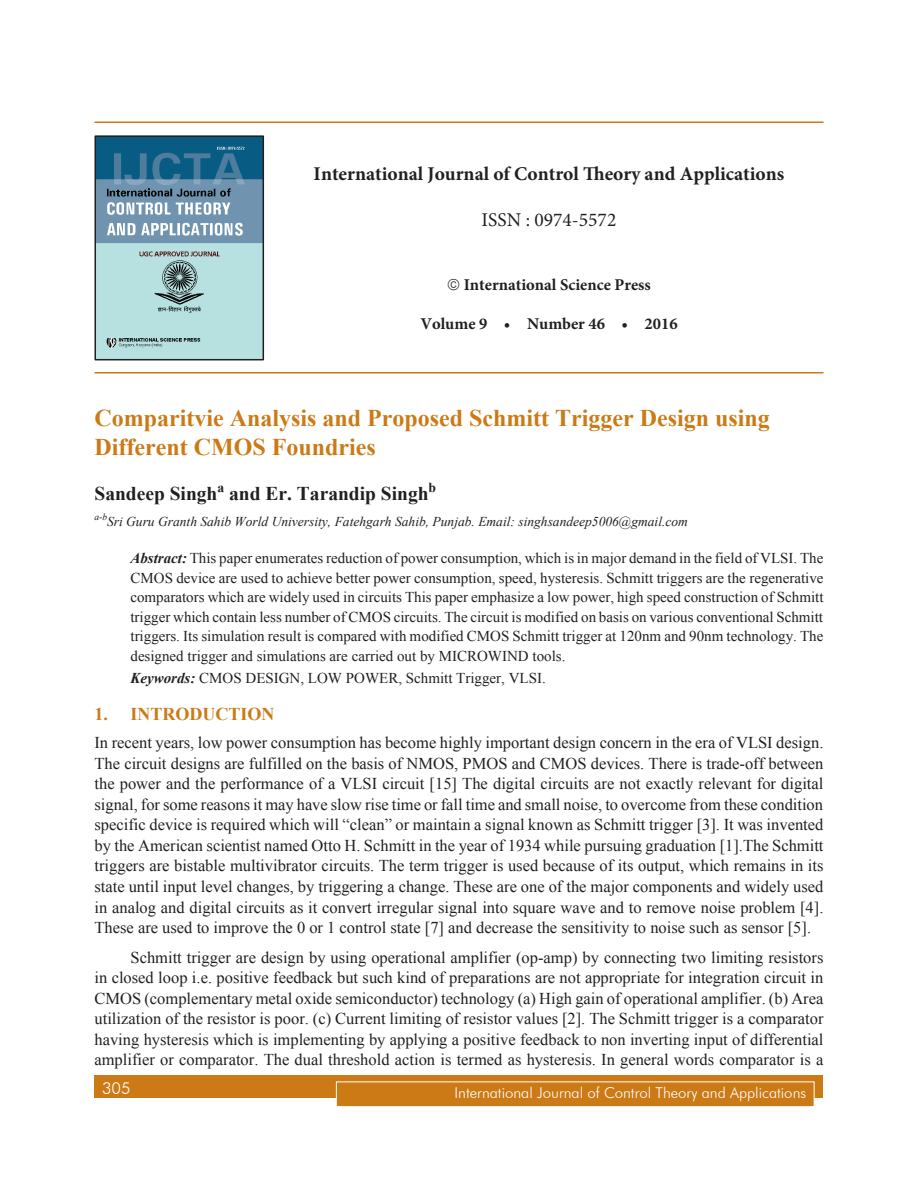
<style>
.page{position:relative;width:918px;height:1188px;background:#fff}
.page>*{position:absolute;margin:0;border:0;box-sizing:border-box;transform-origin:0 0}
.Chapter_Name{font:700 24px/28.8px "Times New Roman";color:#cb7a16}
.t1{font:700 19.5px "Minion Pro";color:#231f20}
.Author_Name{font:700 19.5px "Times New Roman";color:#231f20}
.t2{font:19.5px "Minion Pro";color:#231f20}
.Subhead_1{font:700 18px "Times New Roman";color:#cb7a16}
.Body_text{font:16.5px/20.5px "Times New Roman";color:#231f20;text-align:justify}
.t3{font:700 16.5px "Minion Pro";color:#231f20}
.t4{font:300 16.5px "Futura BT";color:#fff}
.Abstract_Body_text{font:15px/19.5px "Times New Roman";color:#231f20;text-align:justify}
.t5{font:300 15px "Futura BT";color:#fff}
.Author_Name-2{font:700 13.65px "Times New Roman";color:#231f20}
.Author_Footnote{font:italic 13.5px "Times New Roman";color:#231f20}
.s1{font-weight:700;font-style:italic}
</style>
<div class="page">
<div style="left:94px;top:1076px;width:730px;height:22px;background:#cb7a16"></div>
<div style="left:336px;top:1082px;width:478px;height:25px;background:#cb7a16"></div>
<div style="left:336px;top:1082px;width:478px;height:25px;border:1px solid #fff"></div>
<hr style="left:94px;top:122px;width:730px;height:1px;background:#cb7a16">
<hr style="left:94px;top:372px;width:730px;height:2px;background:#cb7a16">
<img style="left:98px;top:138px;width:163px;height:219px">
<div style="left:95px;top:135px;width:169px;height:225px;border:2px solid #231f20"></div>
<p class="t1" style="left:314px;top:160px;width:472px">International Journal of Control Theory and Applications</p>
<p class="t2" style="left:482px;top:207px;width:136px">ISSN : 0974-5572</p>
<p class="t3" style="left:464px;top:273px;width:189px">International Science Press</p>
<p class="t3" style="left:420px;top:312px;width:259px">Volume 9 • Number 46 • 2016</p>
<p class="Chapter_Name" style="left:94px;top:403px;width:677px">Comparitvie Analysis and Proposed Schmitt Trigger Design using<br>Different CMOS Foundries</p>
<p class="Author_Name" style="left:94px;top:480px;width:125px">Sandeep Singh</p>
<p class="Author_Name-2" style="left:218px;top:478px;width:8px">a</p>
<p class="Author_Name" style="left:229px;top:480px;width:201px">and Er. Tarandip Singh</p>
<p class="Author_Name-2" style="left:429px;top:478px;width:9px">b</p>
<p class="Author_Footnote" style="left:94px;top:512px;width:595px"><sup>a-b</sup>Sri Guru Granth Sahib World University, Fatehgarh Sahib, Punjab. Email: singhsandeep5006@gmail.com</p>
<p class="Abstract_Body_text" style="left:130px;top:548px;width:695px"><span class="s1">Abstract:</span> This paper enumerates reduction of power consumption, which is in major demand in the field of VLSI. The CMOS device are used to achieve better power consumption, speed, hysteresis. Schmitt triggers are the regenerative comparators which are widely used in circuits This paper emphasize a low power, high speed construction of Schmitt trigger which contain less number of CMOS circuits. The circuit is modified on basis on various conventional Schmitt triggers. Its simulation result is compared with modified CMOS Schmitt trigger at 120nm and 90nm technology. The designed trigger and simulations are carried out by MICROWIND tools.</p>
<p class="Abstract_Body_text" style="left:130px;top:668px;width:417px"><span class="s1">Keywords:</span> CMOS DESIGN, LOW POWER, Schmitt Trigger, VLSI.</p>
<p class="Subhead_1" style="left:94px;top:701px;width:134px">1. Introductio</p>
<p class="Subhead_1" style="left:262px;top:701px;width:14px">n</p>
<p class="Body_text" style="left:94px;top:732px;width:731px">In recent years, low power consumption has become highly important design concern in the era of VLSI design.<br>The circuit designs are fulfilled on the basis of NMOS, PMOS and CMOS devices. There is trade-off between the power and the performance of a VLSI circuit [15] The digital circuits are not exactly relevant for digital signal, for some reasons it may have slow rise time or fall time and small noise, to overcome from these condition specific device is required which will “clean” or maintain a signal known as Schmitt trigger [3]. It was invented by the American scientist named Otto H. Schmitt in the year of 1934 while pursuing graduation [1].The Schmitt triggers are bistable multivibrator circuits. The term trigger is used because of its output, which remains in its state until input level changes, by triggering a change. These are one of the major components and widely used in analog and digital circuits as it convert irregular signal into square wave and to remove noise problem [4].<br>These are used to improve the 0 or 1 control state [7] and decrease the sensitivity to noise such as sensor [5].</p>
<p class="Body_text" style="left:94px;top:947px;width:731px;text-indent:36px">Schmitt trigger are design by using operational amplifier (op-amp) by connecting two limiting resistors in closed loop i.e. positive feedback but such kind of preparations are not appropriate for integration circuit in CMOS (complementary metal oxide semiconductor) technology (a) High gain of operational amplifier. (b) Area utilization of the resistor is poor. (c) Current limiting of resistor values [2]. The Schmitt trigger is a comparator having hysteresis which is implementing by applying a positive feedback to non inverting input of differential amplifier or comparator. The dual threshold action is termed as hysteresis. In general words comparator is a</p>
<p class="t4" style="left:102px;top:1078px;width:30px">305</p>
<p class="t5" style="left:455px;top:1084px;width:353px">International Journal of Control Theory and Applications</p>
</div>
